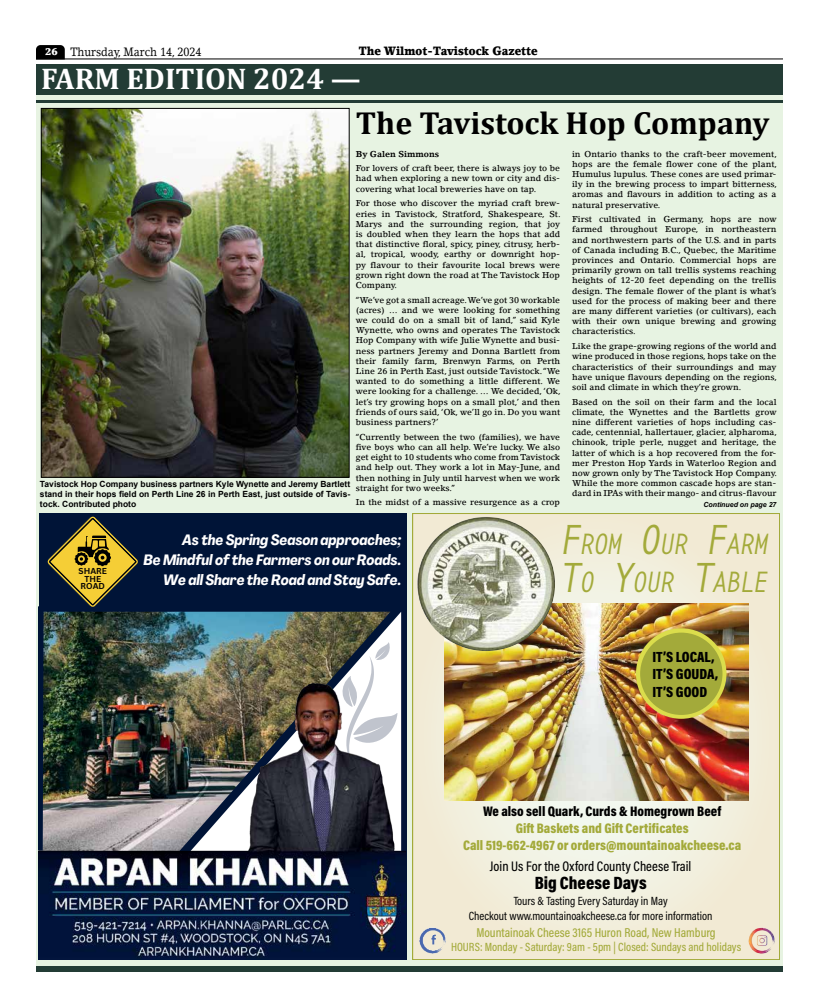
<style>
.page{position:relative;width:819px;height:1008px;background:#fff}
.page>*{position:absolute;margin:0;border:0;box-sizing:border-box;transform-origin:0 0}
.t1{font:700 32px "Cambria";color:#000}
.t2{font:700 30px "Cambria";color:#fff}
.t3{font:italic 100 27.3px/38px "Base Mono Narrow OT";color:#a3aa3a}
.t4{font:900 18px "Acumin Pro Cond";color:#000}
.t5{font:900 14.9px/17.9px "Acumin Pro Cond";color:#000}
.t6{font:italic 700 condensed 14.8px/20px "Agrandir";color:#fff;text-align:right}
.t7{font:900 14px/16.8px "Acumin Pro Cond";color:#a3aa3a;text-align:center}
.t8{font:900 14px "Acumin Pro Cond";color:#000}
.t9{font:500 14px "Acumin Pro Cond";color:#000}
.t10{font:500 13px "Acumin Pro Cond";color:#a3aa3a}
.t11{font:12px/14.4px "Acumin Pro Cond";color:#000;text-align:center}
.t12{font:500 12px "Acumin Pro Cond";color:#a3aa3a}
.t13{font:900 12px "Lino Letter Std";color:#000;scale:.9 1}
.t14{font:12px "Lino Letter Std";color:#000;scale:.9 1}
.t15{font:500 8.5px/10.2px "Lino Letter Std";color:#000;text-align:justify}
.t16{font:700 8.5px/10.2px "Arial";color:#000;text-align:justify}
.t17{font:700 8.5px "Lino Letter Std";color:#000}
.t18{font:700 8.4px/7.3px "Canva Sans";color:#070504;text-align:center}
.t19{font:italic 700 7px "Arial";color:#000}
.s1{font-weight:900;font-size:10px;color:#fff}
.s2{font-size:39px}
</style>
<div class="page">
<svg style="left:36px;top:45px;width:29px;height:13px"></svg>
<hr style="left:36px;top:58px;width:747px;height:1px;background:#000">
<div style="left:36px;top:64px;width:747px;height:902px;background:#e7f3e2"></div>
<div style="left:36px;top:64px;width:747px;height:31px;background:#233c35"></div>
<hr style="left:36px;top:100px;width:747px;height:3px;background:#233c35">
<div style="left:36px;top:966px;width:747px;height:6px;background:#233c35"></div>
<div style="left:39px;top:514px;width:367px;height:446px;background:#001437"></div>
<img style="left:138px;top:612px;width:35px;height:53px">
<img style="left:173px;top:612px;width:228px;height:53px">
<svg style="left:339px;top:642px;width:59px;height:23px"></svg>
<img style="left:39px;top:665px;width:367px;height:293px">
<img style="left:39px;top:516px;width:99px;height:342px">
<svg style="left:413px;top:513px;width:367px;height:447px"></svg>
<img style="left:444px;top:603px;width:304px;height:198px">
<img style="left:746px;top:925px;width:30px;height:30px">
<img style="left:416px;top:925px;width:31px;height:30px">
<svg style="left:636px;top:628px;width:90px;height:91px"></svg>
<div style="left:640px;top:633px;width:82px;height:82px;background:#a3aa3a;border-radius:50%"></div>
<img style="left:417px;top:517px;width:138px;height:134px">
<img style="left:43px;top:110px;width:304px;height:366px">
<div style="left:41px;top:108px;width:308px;height:370px;border:1px solid #000"></div>
<h3 class="t14" style="left:45px;top:44px;width:175px"><span class="s1">26</span> Thursday, March 14, 2024</h3>
<h3 class="t13" style="left:359px;top:43px;width:201px">The Wilmot-Tavistock Gazette</h3>
<h2 class="t2" style="left:41px;top:58px;width:321px">FARM EDITION 2024 —</h2>
<h1 class="t1" style="left:356px;top:100px;width:415px">The Tavistock Hop Company</h1>
<p class="t17" style="left:356px;top:148px;width:85px">By Galen Simmons</p>
<p class="t15" style="left:356px;top:163px;width:206px">For lovers of craft beer, there is always joy to be had when exploring a new town or city and dis&shy;covering what local breweries have on tap.</p>
<p class="t15" style="left:356px;top:198px;width:206px">For those who discover the myriad craft brew&shy;eries in Tavistock, Stratford, Shakespeare, St.<br>Marys and the surrounding region, that joy is doubled when they learn the hops that add that distinctive floral, spicy, piney, citrusy, herb&shy;al, tropical, woody, earthy or downright hop&shy;py flavour to their favourite local brews were grown right down the road at The Tavistock Hop Company.</p>
<p class="t15" style="left:356px;top:295px;width:206px">“We’ve got a small acreage. We’ve got 30 workable (acres) … and we were looking for something we could do on a small bit of land,” said Kyle Wynette, who owns and operates The Tavistock Hop Company with wife Julie Wynette and busi&shy;ness partners Jeremy and Donna Bartlett from their family farm, Brenwyn Farms, on Perth Line 26 in Perth East, just outside Tavistock. “We wanted to do something a little different. We were looking for a challenge. … We decided, ‘Ok, let’s try growing hops on a small plot,’ and then friends of ours said, ‘Ok, we’ll go in. Do you want business partners?’</p>
<p class="t15" style="left:356px;top:432px;width:206px">“Currently between the two (families), we have five boys who can all help. We’re lucky. We also get eight to 10 students who come from Tavistock and help out. They work a lot in May-June, and then nothing in July until harvest when we work straight for two weeks.”</p>
<p class="t15" style="left:356px;top:497px;width:206px">In the midst of a massive resurgence as a crop</p>
<p class="t16" style="left:40px;top:479px;width:312px">Tavistock Hop Company business partners Kyle Wynette and Jeremy Bartlett stand in their hops field on Perth Line 26 in Perth East, just outside of Tavis&shy;tock. Contributed photo</p>
<p class="t15" style="left:572px;top:148px;width:206px">in Ontario thanks to the craft-beer movement, hops are the female flower cone of the plant, Humulus lupulus. These cones are used primar&shy;ily in the brewing process to impart bitterness, aromas and flavours in addition to acting as a natural preservative.</p>
<p class="t15" style="left:572px;top:214px;width:206px">First cultivated in Germany, hops are now farmed throughout Europe, in northeastern and northwestern parts of the U.S. and in parts of Canada including B.C., Quebec, the Maritime provinces and Ontario. Commercial hops are primarily grown on tall trellis systems reaching heights of 12-20 feet depending on the trellis design. The female flower of the plant is what’s used for the process of making beer and there are many different varieties (or cultivars), each with their own unique brewing and growing characteristics.</p>
<p class="t15" style="left:572px;top:341px;width:206px">Like the grape-growing regions of the world and wine produced in those regions, hops take on the characteristics of their surroundings and may have unique flavours depending on the regions, soil and climate in which they’re grown.</p>
<p class="t15" style="left:572px;top:397px;width:206px">Based on the soil on their farm and the local climate, the Wynettes and the Bartletts grow nine different varieties of hops including cas&shy;cade, centennial, hallertauer, glacier, alpharoma, chinook, triple perle, nugget and heritage, the latter of which is a hop recovered from the for&shy;mer Preston Hop Yards in Waterloo Region and now grown only by The Tavistock Hop Company.<br>While the more common cascade hops are stan&shy;dard in IPAs with their mango- and citrus-flavour</p>
<p class="t19" style="left:703px;top:500px;width:75px">Continued on page 27</p>
<p class="t18" style="left:79px;top:568px;width:30px">SHARE<br>THE<br>ROAD</p>
<h3 class="t6" style="left:144px;top:530px;width:259px">As the Spring Season approaches;<br>Be Mindful of the Farmers on our Roads.<br>We all Share the Road and Stay Safe.</h3>
<h3 class="t3" style="left:562px;top:524px;width:208px"><span class="s2">F</span>ROM <span class="s2">O</span>UR <span class="s2">F</span>ARM<br><span class="s2">T</span>O <span class="s2">Y</span>OUR <span class="s2">T</span>ABLE</h3>
<h3 class="t5" style="left:652px;top:647px;width:67px">IT’S LOCAL,<br>IT’S GOUDA,<br>IT’S GOOD</h3>
<h3 class="t8" style="left:483px;top:803px;width:240px">We also sell Quark, Curds &amp; Homegrown Beef</h3>
<h3 class="t7" style="left:463px;top:820px;width:280px">Gift Baskets and Gift Certificates<br>Call 519-662-4967 or orders@mountainoakcheese.ca</h3>
<h3 class="t9" style="left:490px;top:857px;width:203px">Join Us For the Oxford County Cheese Trail</h3>
<h3 class="t4" style="left:535px;top:871px;width:113px">Big Cheese Days</h3>
<h3 class="t11" style="left:469px;top:894px;width:245px">Tours &amp; Tasting Every Saturday in May<br>Checkout www.mountainoakcheese.ca for more information</h3>
<h3 class="t10" style="left:476px;top:924px;width:241px">Mountainoak Cheese 3165 Huron Road, New Hamburg</h3>
<h3 class="t12" style="left:451px;top:939px;width:292px">HOURS: Monday - Saturday: 9am - 5pm | Closed: Sundays and holidays</h3>
</div>
